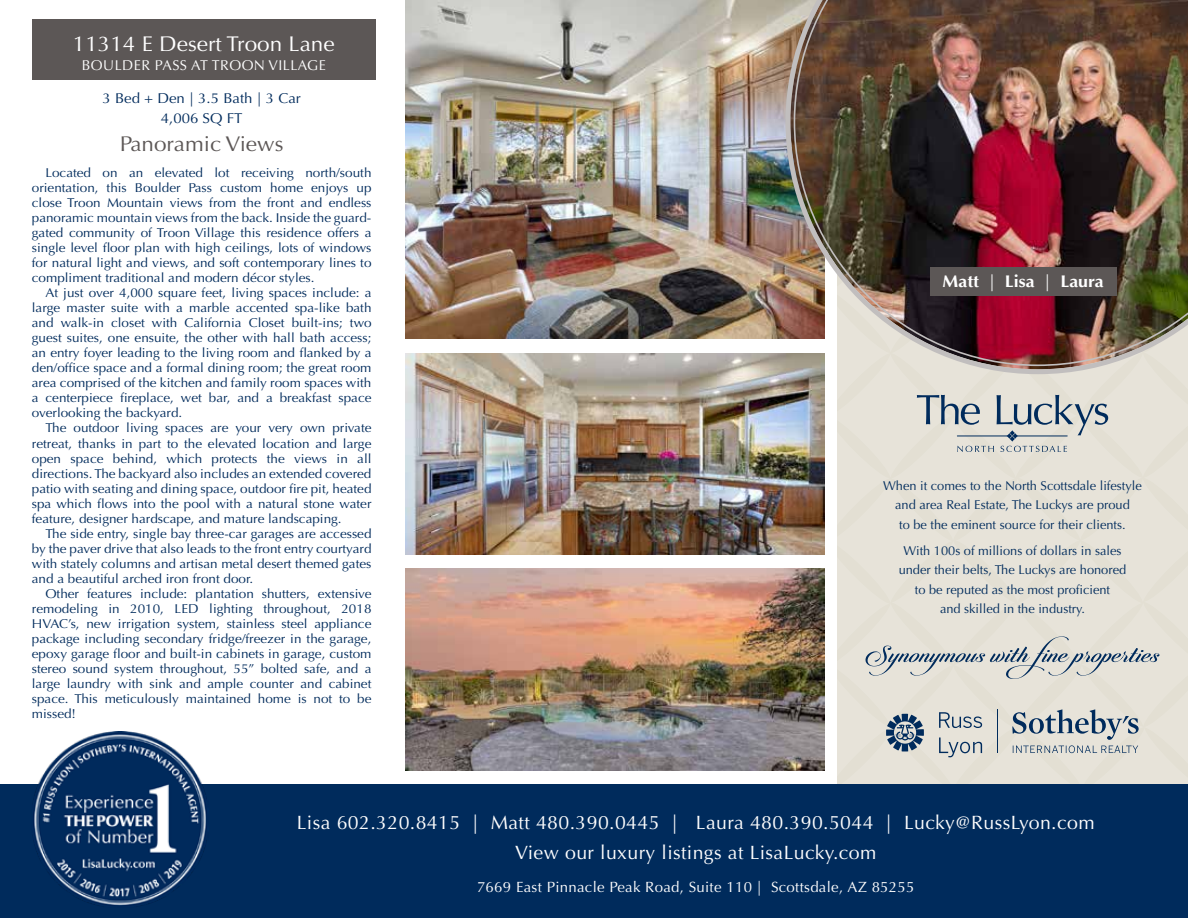
<style>
.page{position:relative;width:1188px;height:918px;background:#fff}
.page>*{position:absolute;margin:0;border:0;box-sizing:border-box;transform-origin:0 0}
.t1{font:21.3px "Optima";color:#fff;scale:1.05 1}
.t2{font:21.3px "Optima";color:#5c5756;scale:1.05 1}
.t3{font:19.35px/30px "Optima";letter-spacing:.02em;color:#fff;text-align:center}
.t4{font:700 16.95px "Optima";color:#fff;scale:1.05 1}
.t5{font:14.85px "Optima";letter-spacing:.02em;color:#fff}
.t6{font:14.25px/19.5px "Optima";color:#002b5c;text-align:center;scale:1.05 1}
.t7{font:14.25px "Optima";letter-spacing:.03em;color:#fff}
.t8{font:12.9px/15px "Optima";color:#002b5c;text-align:justify;scale:1.05 1}
.t9{font:12.9px/19.5px "Optima";color:#002b5c;text-align:center}
.s1{font-weight:400}
</style>
<div class="page">
<img style="left:405px;top:0;width:381px;height:338px">
<img style="left:794px;top:0;width:394px;height:366px">
<div style="left:0;top:784px;width:1188px;height:134px;background:#002b5c"></div>
<svg style="left:837px;top:230px;width:351px;height:554px;background:#c2b9b1"></svg>
<img style="left:33px;top:731px;width:174px;height:175px">
<div style="left:32px;top:20px;width:344px;height:60px;background:#5c5756"></div>
<img style="left:405px;top:568px;width:419px;height:202px">
<img style="left:405px;top:353px;width:419px;height:201px">
<h1 class="t1" style="left:73px;top:31px;width:251px">11314 E Desert Troon Lane</h1>
<p class="t7" style="left:82px;top:57px;width:246px">BOULDER PASS AT TROON VILLAGE</p>
<p class="t6" style="left:103px;top:89px;width:190px">3 Bed + Den | 3.5 Bath | 3 Car<br>4,006 SQ FT</p>
<h1 class="t2" style="left:120px;top:131px;width:157px">Panoramic Views</h1>
<p class="t8" style="left:32px;top:166px;width:325px;text-indent:14px">Located on an elevated lot receiving north/south orientation, this Boulder Pass custom home enjoys up close Troon Mountain views from the front and endless panoramic mountain views from the back. Inside the guard&shy;gated community of Troon Village this residence offers a single level floor plan with high ceilings, lots of windows for natural light and views, and soft contemporary lines to compliment traditional and modern décor styles.</p>
<p class="t8" style="left:32px;top:286px;width:325px;text-indent:14px">At just over 4,000 square feet, living spaces include: a large master suite with a marble accented spa-like bath and walk-in closet with California Closet built-ins; two guest suites, one ensuite, the other with hall bath access; an entry foyer leading to the living room and flanked by a den/office space and a formal dining room; the great room area comprised of the kitchen and family room spaces with a centerpiece fireplace, wet bar, and a breakfast space overlooking the backyard.</p>
<p class="t8" style="left:32px;top:421px;width:325px;text-indent:14px">The outdoor living spaces are your very own private retreat, thanks in part to the elevated location and large open space behind, which protects the views in all directions. The backyard also includes an extended covered patio with seating and dining space, outdoor fire pit, heated spa which flows into the pool with a natural stone water feature, designer hardscape, and mature landscaping.</p>
<p class="t8" style="left:32px;top:526px;width:325px;text-indent:14px">The side entry, single bay three-car garages are accessed by the paver drive that also leads to the front entry courtyard with stately columns and artisan metal desert themed gates and a beautiful arched iron front door.</p>
<p class="t8" style="left:32px;top:586px;width:325px;text-indent:14px">Other features include: plantation shutters, extensive remodeling in 2010, LED lighting throughout, 2018<br>HVAC’s, new irrigation system, stainless steel appliance package including secondary fridge/freezer in the garage, epoxy garage floor and built-in cabinets in garage, custom stereo sound system throughout, 55” bolted safe, and a large laundry with sink and ample counter and cabinet space. This meticulously maintained home is not to be missed!</p>
<h3 class="t4" style="left:943px;top:271px;width:155px">Matt <span class="s1">|</span> Lisa <span class="s1">|</span> Laura</h3>
<p class="t9" style="left:883px;top:476px;width:260px">When it comes to the North Scottsdale lifestyle and area Real Estate, The Luckys are proud<br>to be the eminent source for their clients.</p>
<p class="t9" style="left:899px;top:541px;width:229px">With 100s of millions of dollars in sales under their belts, The Luckys are honored to be reputed as the most proficient<br>and skilled in the industry.</p>
<h2 class="t3" style="left:297px;top:807px;width:799px">Lisa 602.320.8415 | Matt 480.390.0445 | Laura 480.390.5044 | Lucky@RussLyon.com<br>View our luxury listings at LisaLucky.com</h2>
<p class="t5" style="left:477px;top:878px;width:439px">7669 East Pinnacle Peak Road, Suite 110 | Scottsdale, AZ 85255</p>
</div>
